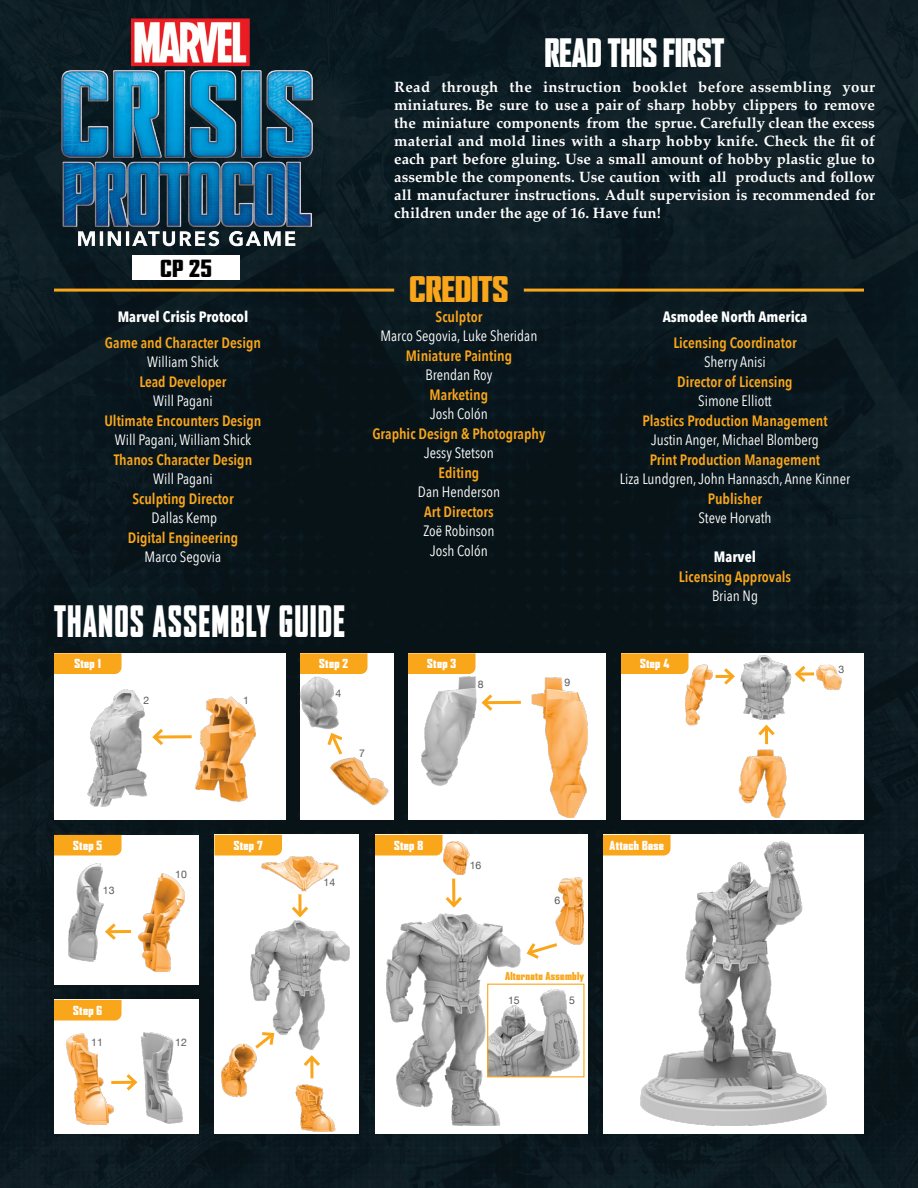
<style>
.page{position:relative;width:918px;height:1188px;background:#09181f}
.page>*{position:absolute;margin:0;border:0;box-sizing:border-box;transform-origin:0 0}
.t1{font:900 condensed 41.4px "Agency FB";letter-spacing:.05em;color:#fff;scale:.83 1}
.t2{font:900 condensed 37.5px "Agency FB";color:#fff}
.t3{font:900 condensed 33.75px "Agency FB";color:#faa61a;scale:1.2 1}
.t4{font:900 condensed 22.5px "Agency FB";color:#000;scale:1.25 1}
.t5{font:700 15px/18px "Palatino";color:#fff;text-align:justify}
.t6{font:600 15px "Avenir Next Condensed";color:#faa61a}
.t7{font:15px/19.5px "Avenir Next Condensed";color:#fff;text-align:center}
.t8{font:700 15px "Avenir Next Condensed";color:#fff}
.t9{font:900 condensed 12px "Agency FB";letter-spacing:.025em;color:#fff;scale:1.2 1}
.t10{font:10.5px "Helvetica Neue";color:#58595b}
.t11{font:900 condensed 10.5px "Agency FB";letter-spacing:.025em;color:#faa61a;scale:1.2 1}
</style>
<div class="page">
<div style="left:54px;top:653px;width:231px;height:167px;background:#fff"></div>
<svg style="left:54px;top:653px;width:68px;height:21px"></svg>
<div style="left:54px;top:835px;width:145px;height:149px;background:#fff"></div>
<svg style="left:54px;top:835px;width:68px;height:21px"></svg>
<div style="left:214px;top:835px;width:145px;height:299px;background:#fff"></div>
<svg style="left:214px;top:835px;width:68px;height:21px"></svg>
<div style="left:375px;top:835px;width:213px;height:299px;background:#fff"></div>
<svg style="left:375px;top:835px;width:68px;height:21px"></svg>
<div style="left:603px;top:835px;width:261px;height:299px;background:#fff"></div>
<svg style="left:603px;top:835px;width:68px;height:21px"></svg>
<div style="left:300px;top:653px;width:93px;height:167px;background:#fff"></div>
<svg style="left:300px;top:653px;width:68px;height:18px"></svg>
<div style="left:408px;top:653px;width:198px;height:167px;background:#fff"></div>
<svg style="left:408px;top:653px;width:68px;height:21px"></svg>
<div style="left:621px;top:653px;width:243px;height:167px;background:#fff"></div>
<svg style="left:621px;top:653px;width:68px;height:21px"></svg>
<div style="left:54px;top:1000px;width:145px;height:134px;background:#fff"></div>
<svg style="left:54px;top:1000px;width:68px;height:21px"></svg>
<img style="left:88px;top:689px;width:167px;height:117px">
<img style="left:285px;top:671px;width:124px;height:142px">
<img style="left:421px;top:676px;width:167px;height:141px">
<img style="left:686px;top:655px;width:155px;height:162px">
<img style="left:221px;top:857px;width:129px;height:275px">
<img style="left:386px;top:842px;width:198px;height:283px">
<img style="left:640px;top:842px;width:187px;height:283px">
<img style="left:66px;top:1033px;width:116px;height:92px">
<hr style="left:54px;top:289px;width:340px;height:3px;background:#faa61a">
<hr style="left:524px;top:289px;width:340px;height:3px;background:#faa61a">
<svg style="left:166px;top:735px;width:26px;height:4px"></svg>
<svg style="left:150px;top:726px;width:16px;height:22px"></svg>
<hr style="left:484px;top:701px;width:37px;height:3px;background:#faa61a">
<svg style="left:479px;top:691px;width:17px;height:23px"></svg>
<svg style="left:325px;top:731px;width:21px;height:27px"></svg>
<svg style="left:809px;top:672px;width:5px;height:4px"></svg>
<svg style="left:792px;top:663px;width:17px;height:22px"></svg>
<hr style="left:716px;top:675px;width:17px;height:3px;background:#faa61a">
<svg style="left:721px;top:665px;width:16px;height:23px"></svg>
<hr style="left:765px;top:727px;width:3px;height:17px;background:#faa61a">
<svg style="left:755px;top:722px;width:23px;height:17px"></svg>
<hr style="left:452px;top:879px;width:3px;height:27px;background:#faa61a">
<svg style="left:442px;top:894px;width:23px;height:16px"></svg>
<svg style="left:525px;top:940px;width:35px;height:22px"></svg>
<svg style="left:298px;top:894px;width:4px;height:9px"></svg>
<svg style="left:289px;top:903px;width:22px;height:17px"></svg>
<svg style="left:310px;top:1069px;width:4px;height:9px"></svg>
<svg style="left:301px;top:1053px;width:22px;height:16px"></svg>
<svg style="left:252px;top:1030px;width:25px;height:22px"></svg>
<hr style="left:111px;top:1081px;width:24px;height:3px;background:#faa61a">
<svg style="left:123px;top:1071px;width:17px;height:23px"></svg>
<img style="left:68px;top:863px;width:116px;height:109px">
<img style="left:56px;top:9px;width:261px;height:257px">
<div style="left:133px;top:256px;width:107px;height:24px;background:#fff"></div>
<h3 class="t4" style="left:161px;top:256px;width:42px">CP 25</h3>
<h2 class="t2" style="left:545px;top:32px;width:181px">READ THIS FIRST</h2>
<p class="t5" style="left:394px;top:77px;width:482px">Read through the instruction booklet before assembling your miniatures. Be sure to use a pair of sharp hobby clippers to remove the miniature components from the sprue. Carefully clean the excess material and mold lines with a sharp hobby knife. Check the fit of each part before gluing. Use a small amount of hobby plastic glue to assemble the components. Use caution with all products and follow all manufacturer instructions. Adult supervision is recommended for children under the age of 16. Have fun!</p>
<h3 class="t3" style="left:410px;top:270px;width:84px">CREDITS</h3>
<p class="t8" style="left:663px;top:307px;width:146px">Asmodee North America</p>
<p class="t6" style="left:673px;top:330px;width:125px">Licensing Coordinator</p>
<p class="t7" style="left:704px;top:352px;width:63px">Sherry Anisi</p>
<p class="t6" style="left:677px;top:369px;width:117px">Director of Licensing</p>
<p class="t7" style="left:698px;top:391px;width:75px">Simone Elliott</p>
<p class="t6" style="left:642px;top:408px;width:187px">Plastics Production Management</p>
<p class="t7" style="left:651px;top:430px;width:169px">Justin Anger, Michael Blomberg</p>
<p class="t6" style="left:650px;top:447px;width:172px">Print Production Management</p>
<p class="t7" style="left:620px;top:469px;width:232px">Liza Lundgren, John Hannasch, Anne Kinner</p>
<p class="t6" style="left:708px;top:486px;width:56px">Publisher</p>
<p class="t7" style="left:699px;top:508px;width:75px">Steve Horvath</p>
<p class="t8" style="left:714px;top:548px;width:44px">Marvel</p>
<p class="t6" style="left:679px;top:564px;width:114px">Licensing Approvals</p>
<p class="t7" style="left:712px;top:586px;width:47px">Brian Ng</p>
<p class="t8" style="left:118px;top:307px;width:132px">Marvel Crisis Protocol</p>
<p class="t6" style="left:105px;top:330px;width:158px">Game and Character Design</p>
<p class="t7" style="left:147px;top:352px;width:73px">William Shick</p>
<p class="t6" style="left:139px;top:369px;width:89px">Lead Developer</p>
<p class="t7" style="left:153px;top:391px;width:61px">Will Pagani</p>
<p class="t6" style="left:104px;top:408px;width:159px">Ultimate Encounters Design</p>
<p class="t7" style="left:115px;top:430px;width:138px">Will Pagani, William Shick</p>
<p class="t6" style="left:114px;top:447px;width:140px">Thanos Character Design</p>
<p class="t7" style="left:153px;top:469px;width:61px">Will Pagani</p>
<p class="t6" style="left:132px;top:486px;width:103px">Sculpting Director</p>
<p class="t7" style="left:152px;top:508px;width:67px">Dallas Kemp</p>
<p class="t6" style="left:128px;top:525px;width:112px">Digital Engineering</p>
<p class="t7" style="left:145px;top:547px;width:78px">Marco Segovia</p>
<p class="t6" style="left:436px;top:303px;width:48px">Sculptor</p>
<p class="t7" style="left:381px;top:325px;width:158px">Marco Segovia, Luke Sheridan</p>
<p class="t6" style="left:406px;top:342px;width:108px">Miniature Painting</p>
<p class="t7" style="left:426px;top:364px;width:68px">Brendan Roy</p>
<p class="t6" style="left:430px;top:381px;width:60px">Marketing</p>
<p class="t7" style="left:430px;top:403px;width:59px">Josh Colón</p>
<p class="t6" style="left:372px;top:420px;width:175px">Graphic Design &amp; Photography</p>
<p class="t7" style="left:424px;top:442px;width:71px">Jessy Stetson</p>
<p class="t6" style="left:439px;top:459px;width:42px">Editing</p>
<p class="t7" style="left:418px;top:481px;width:84px">Dan Henderson</p>
<p class="t6" style="left:424px;top:498px;width:71px">Art Directors</p>
<p class="t7" style="left:423px;top:520px;width:73px">Zoë Robinson<br>Josh Colón</p>
<h1 class="t1" style="left:54px;top:599px;width:352px">THANOS ASSEMBLY GUIDE</h1>
<p class="t9" style="left:75px;top:657px;width:24px">Step 1</p>
<p class="t9" style="left:319px;top:657px;width:26px">Step 2</p>
<p class="t9" style="left:427px;top:657px;width:26px">Step 3</p>
<p class="t9" style="left:640px;top:657px;width:26px">Step 4</p>
<p class="t10" style="left:838px;top:662px;width:7px">3</p>
<p class="t10" style="left:144px;top:693px;width:7px">2</p>
<p class="t10" style="left:243px;top:693px;width:7px">1</p>
<p class="t10" style="left:335px;top:686px;width:7px">4</p>
<p class="t10" style="left:359px;top:745px;width:7px">7</p>
<p class="t10" style="left:478px;top:677px;width:7px">8</p>
<p class="t10" style="left:565px;top:675px;width:7px">9</p>
<p class="t9" style="left:73px;top:839px;width:26px">Step 5</p>
<p class="t9" style="left:234px;top:839px;width:26px">Step 7</p>
<p class="t9" style="left:394px;top:839px;width:26px">Step 8</p>
<p class="t9" style="left:610px;top:839px;width:47px">Attach Base</p>
<p class="t10" style="left:103px;top:883px;width:13px">13</p>
<p class="t9" style="left:73px;top:1004px;width:26px">Step 6</p>
<p class="t10" style="left:175px;top:866px;width:13px">10</p>
<p class="t10" style="left:91px;top:1035px;width:13px">11</p>
<p class="t10" style="left:175px;top:1035px;width:13px">12</p>
<p class="t10" style="left:324px;top:875px;width:13px">14</p>
<p class="t10" style="left:470px;top:857px;width:13px">16</p>
<p class="t10" style="left:554px;top:893px;width:7px">6</p>
<p class="t11" style="left:505px;top:970px;width:67px">Alternate Assembly</p>
<p class="t10" style="left:508px;top:993px;width:13px">15</p>
<p class="t10" style="left:569px;top:993px;width:7px">5</p>
</div>
